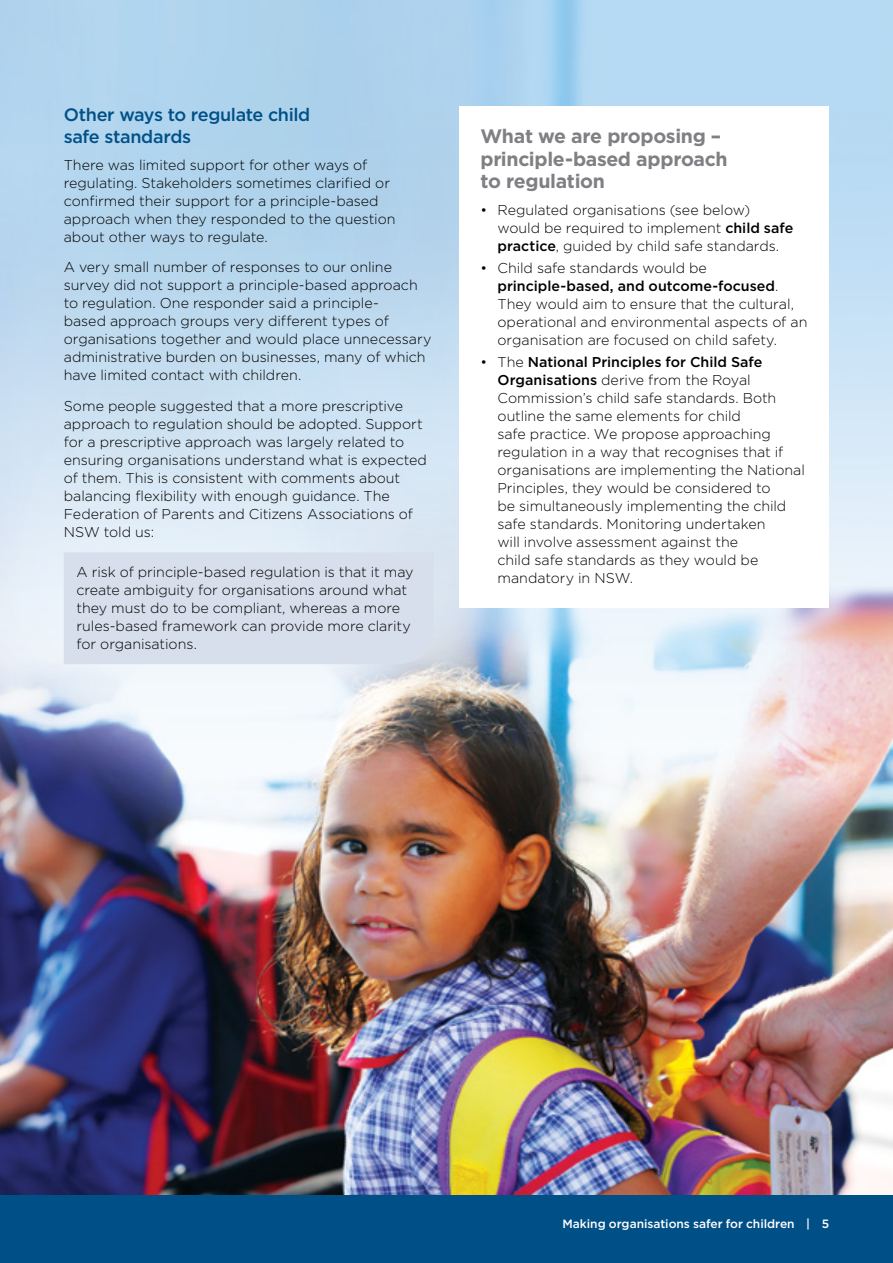
<style>
.page{position:relative;width:893px;height:1263px;background:#fff}
.page>*{position:absolute;margin:0;border:0;box-sizing:border-box;transform-origin:0 0}
.t1{font:700 19.5px/22.5px "Gotham";letter-spacing:-.02em;color:#807f83}
.t2{font:500 18px/22.5px "Gotham";letter-spacing:-.02em;color:#005087}
._02_BodyB4b{font:300 14.25px/18px "Gotham";letter-spacing:-.005em;color:#000}
._02_Body{font:300 14.25px/18px "Gotham";letter-spacing:-.005em;color:#000}
._02_BodyShade{font:300 14.25px/18px "Gotham";letter-spacing:-.005em;color:#000}
.t3{font:500 12px "Gotham";letter-spacing:-.005em;color:#fff}
.s1{font-weight:500}
</style>
<div class="page">
<img style="left:0;top:0;width:893px;height:1195px">
<div style="left:0;top:1195px;width:893px;height:68px;background:#005087"></div>
<div style="left:64px;top:552px;width:370px;height:112px;background:#d7dfec"></div>
<div style="left:459px;top:106px;width:370px;height:107px;background:#fff"></div>
<div style="left:459px;top:195px;width:370px;height:80px;background:#fff"></div>
<div style="left:459px;top:253px;width:370px;height:116px;background:#fff"></div>
<div style="left:459px;top:347px;width:370px;height:260px;background:#fff"></div>
<h4 class="t2" style="left:64px;top:103px;width:248px">Other ways to regulate child safe standards</h4>
<p class="_02_Body" style="left:64px;top:155px;width:333px">There was limited support for other ways of regulating. Stakeholders sometimes clarified or confirmed their support for a principle-based approach when they responded to the question about other ways to regulate.</p>
<p class="_02_Body" style="left:64px;top:258px;width:369px">A very small number of responses to our online survey did not support a principle-based approach to regulation. One responder said a principle-<br>based approach groups very different types of organisations together and would place unnecessary administrative burden on businesses, many of which have limited contact with children.</p>
<p class="_02_BodyB4b" style="left:64px;top:397px;width:365px">Some people suggested that a more prescriptive approach to regulation should be adopted. Support for a prescriptive approach was largely related to ensuring organisations understand what is expected of them. This is consistent with comments about balancing flexibility with enough guidance. The Federation of Parents and Citizens Associations of NSW told us:</p>
<p class="_02_BodyShade" style="left:77px;top:562px;width:338px">A risk of principle-based regulation is that it may create ambiguity for organisations around what they must do to be compliant, whereas a more rules-based framework can provide more clarity for organisations.</p>
<h4 class="t1" style="left:480px;top:125px;width:249px">What we are proposing – principle-based approach to regulation</h4>
<p class="_02_BodyB4b" style="left:497px;top:200px;width:297px;text-indent:-17px">• Regulated organisations (see below) would be required to implement <span class="s1">child safe practice</span>, guided by child safe standards.</p>
<p class="_02_BodyB4b" style="left:497px;top:258px;width:311px;text-indent:-17px">• Child safe standards would be <span class="s1">principle‑based, and outcome-focused</span>.<br>They would aim to ensure that the cultural, operational and environmental aspects of an organisation are focused on child safety.</p>
<p class="_02_BodyB4b" style="left:497px;top:353px;width:309px;text-indent:-17px">• The <span class="s1">National Principles for Child Safe Organisations</span> derive from the Royal Commission’s child safe standards. Both outline the same elements for child<br>safe practice. We propose approaching regulation in a way that recognises that if organisations are implementing the National Principles, they would be considered to<br>be simultaneously implementing the child safe standards. Monitoring undertaken<br>will involve assessment against the<br>child safe standards as they would be mandatory in NSW.</p>
<p class="t3" style="left:562px;top:1216px;width:268px">Making organisations safer for children | 5</p>
</div>
